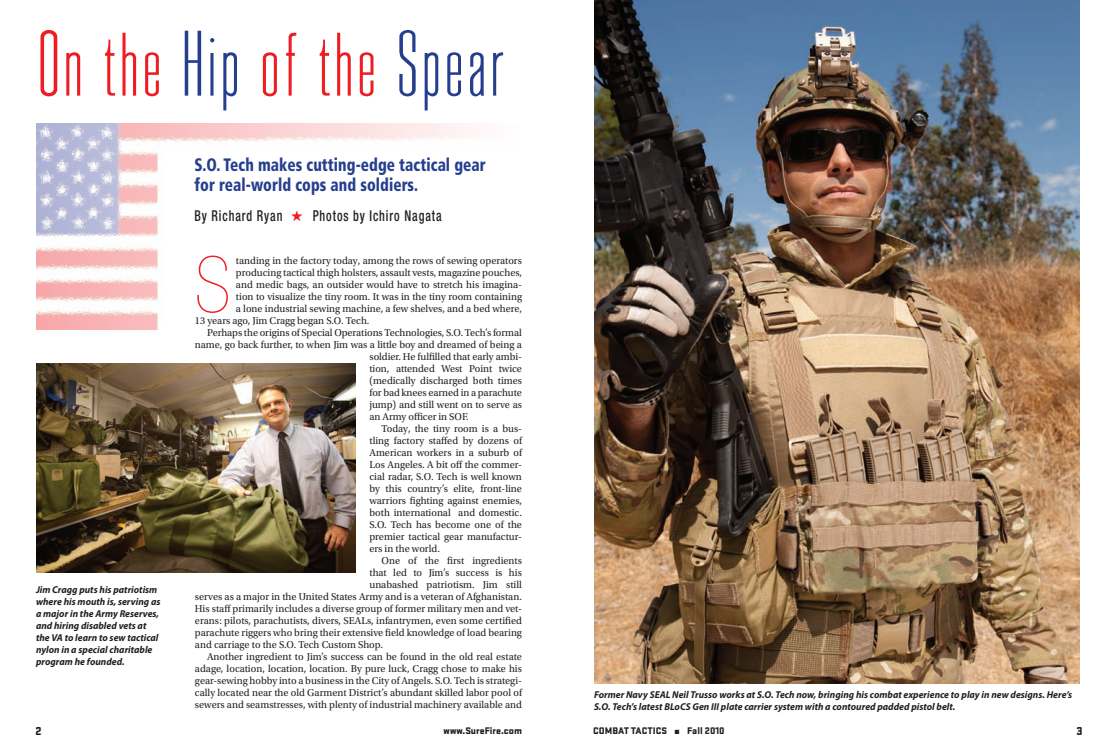
<style>
.page{position:relative;width:1116px;height:756px;background:#fff}
.page>*{position:absolute;margin:0;border:0;box-sizing:border-box;transform-origin:0 0}
.t1{font:200 condensed 77.7px "Helvetica Neue LT Std";color:#ee1d23}
.t2{font:75px "Lennox Hill Ex Cond Two";color:#ee1d23}
.t3{font:900 condensed 18px/20px "Frutiger LT Std";letter-spacing:.005em;color:#253f8e;scale:.85 1}
.t4{font:500 condensed 15px "Helvetica Neue LT Std";letter-spacing:.075em;color:#231f20;scale:.8 1}
.t5{font:900 12px "Stratum 1";color:#231f20}
.t6{font:10.5px "Utopia Std";color:#231f20}
.t7{font:italic 700 10px/12px "Myriad Pro";color:#231f20}
.t8{font:900 10px "Stratum 1";color:#231f20}
.s1{color:#253f8e}
.s2{color:#ee1d23}
</style>
<div class="page">
<img style="left:36px;top:364px;width:320px;height:209px">
<img style="left:36px;top:123px;width:431px;height:207px">
<img style="left:594px;top:0;width:486px;height:683px">
<h2 class="t2" style="left:36px;top:17px;width:470px">On the <span class="s1">Hip</span> of the <span class="s1">Spear</span></h2>
<p class="t7" style="left:36px;top:583px;width:126px">Jim Cragg puts his patriotism where his mouth is, serving as a major in the Army Reserves, and hiring disabled vets at the VA to learn to sew tactical nylon in a special charitable program he founded.</p>
<h3 class="t3" style="left:194px;top:155px;width:344px">S.O. Tech makes cutting-edge tactical gear for real-world cops and soldiers.</h3>
<h3 class="t4" style="left:194px;top:207px;width:310px">By Richard Ryan <span class="s2">★</span> Photos by Ichiro Nagata</h3>
<h1 class="t1" style="left:195px;top:242px;width:37px">S</h1>
<p class="t6" style="left:236px;top:255px;width:288px">tanding in the factory today, among the rows of sewing operators</p>
<p class="t6" style="left:236px;top:267px;width:288px">producing tactical thigh holsters, assault vests, magazine pouches,</p>
<p class="t6" style="left:236px;top:279px;width:288px">and medic bags, an outsider would have to stretch his imagina-</p>
<p class="t6" style="left:236px;top:291px;width:288px">tion to visualize the tiny room. It was in the tiny room containing</p>
<p class="t6" style="left:236px;top:303px;width:287px">a lone industrial sewing machine, a few shelves, and a bed where,</p>
<p class="t6" style="left:195px;top:315px;width:176px">13 years ago, Jim Cragg began S.O. Tech.</p>
<p class="t6" style="left:207px;top:327px;width:316px">Perhaps the origins of Special Operations Technologies, S.O. Tech’s formal</p>
<p class="t6" style="left:195px;top:339px;width:329px">name, go back further, to when Jim was a little boy and dreamed of being a</p>
<p class="t6" style="left:369px;top:351px;width:154px">soldier. He fulfilled that early ambi-</p>
<p class="t6" style="left:369px;top:363px;width:154px">tion, attended West Point twice</p>
<p class="t6" style="left:369px;top:375px;width:154px">(medically discharged both times</p>
<p class="t6" style="left:369px;top:387px;width:154px">for bad knees earned in a parachute</p>
<p class="t6" style="left:369px;top:399px;width:154px">jump) and still went on to serve as</p>
<p class="t6" style="left:369px;top:411px;width:101px">an Army officer in SOF.</p>
<p class="t6" style="left:382px;top:423px;width:142px">Today, the tiny room is a bus-</p>
<p class="t6" style="left:369px;top:435px;width:154px">tling factory staffed by dozens of</p>
<p class="t6" style="left:369px;top:447px;width:154px">American workers in a suburb of</p>
<p class="t6" style="left:369px;top:459px;width:154px">Los Angeles. A bit off the commer-</p>
<p class="t6" style="left:369px;top:471px;width:154px">cial radar, S.O. Tech is well known</p>
<p class="t6" style="left:369px;top:483px;width:154px">by this country’s elite, front-line</p>
<p class="t6" style="left:369px;top:495px;width:154px">warriors fighting against enemies,</p>
<p class="t6" style="left:369px;top:507px;width:154px">both international and domestic.</p>
<p class="t6" style="left:369px;top:519px;width:154px">S.O. Tech has become one of the</p>
<p class="t6" style="left:369px;top:531px;width:154px">premier tactical gear manufactur-</p>
<p class="t6" style="left:369px;top:543px;width:72px">ers in the world.</p>
<p class="t6" style="left:382px;top:555px;width:142px">One of the first ingredients</p>
<p class="t6" style="left:369px;top:567px;width:154px">that led to Jim’s success is his</p>
<p class="t6" style="left:369px;top:579px;width:154px">unabashed patriotism. Jim still</p>
<p class="t6" style="left:195px;top:591px;width:328px">serves as a major in the United States Army and is a veteran of Afghanistan.</p>
<p class="t6" style="left:195px;top:603px;width:328px">His staff primarily includes a diverse group of former military men and vet-</p>
<p class="t6" style="left:195px;top:615px;width:328px">erans: pilots, parachutists, divers, SEALs, infantrymen, even some certified</p>
<p class="t6" style="left:195px;top:627px;width:329px">parachute riggers who bring their extensive field knowledge of load bearing</p>
<p class="t6" style="left:195px;top:639px;width:189px">and carriage to the S.O. Tech Custom Shop.</p>
<p class="t6" style="left:207px;top:651px;width:316px">Another ingredient to Jim’s success can be found in the old real estate</p>
<p class="t6" style="left:195px;top:663px;width:329px">adage, location, location, location. By pure luck, Cragg chose to make his</p>
<p class="t6" style="left:195px;top:675px;width:328px">gear-sewing hobby into a business in the City of Angels. S.O. Tech is strategi-</p>
<p class="t6" style="left:195px;top:687px;width:328px">cally located near the old Garment District’s abundant skilled labor pool of</p>
<p class="t6" style="left:195px;top:699px;width:329px">sewers and seamstresses, with plenty of industrial machinery available and</p>
<p class="t7" style="left:594px;top:688px;width:480px">Former Navy SEAL Neil Trusso works at S.O. Tech now, bringing his combat experience to play in new designs. Here’s<br>S.O. Tech’s latest BLoCS Gen III plate carrier system with a contoured padded pistol belt.</p>
<p class="t5" style="left:36px;top:722px;width:8px">2</p>
<p class="t8" style="left:444px;top:723px;width:80px">www.SureFire.com</p>
<p class="t8" style="left:593px;top:723px;width:69px">Combat Tactics</p>
<p class="t8" style="left:675px;top:723px;width:51px">■ Fall 2010</p>
<p class="t5" style="left:1077px;top:722px;width:8px">3</p>
</div>
